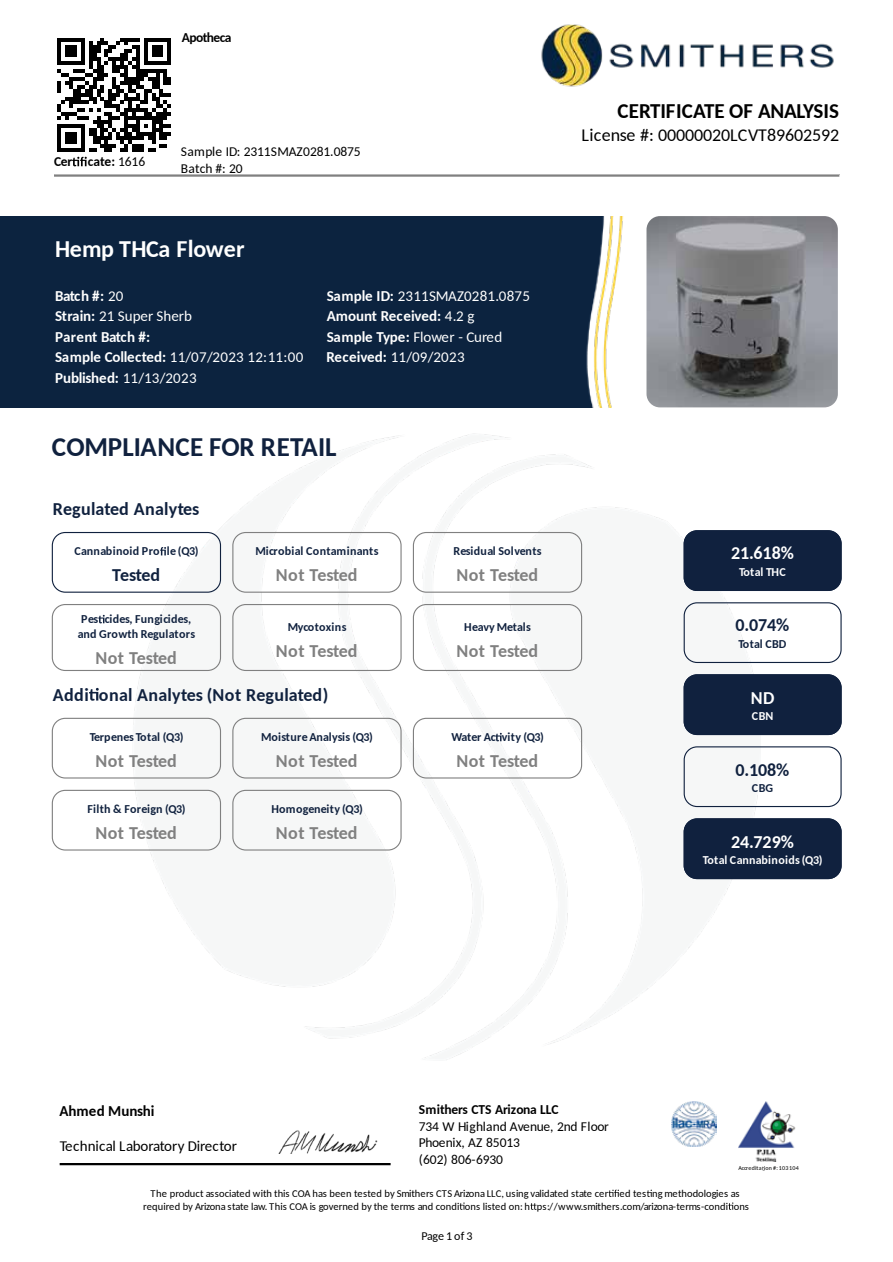
<style>
.page{position:relative;width:893px;height:1262px;background:#fff}
.page>*{position:absolute;margin:0;border:0;box-sizing:border-box;transform-origin:0 0}
.t1{font:700 27px "Carlito";letter-spacing:.005em;color:#10213e}
.t2{font:700 24px "Carlito";letter-spacing:-.01em;color:#fff}
.t3{font:700 21px "Carlito";letter-spacing:-.01em;color:#000}
.t4{font:700 18px "Carlito";letter-spacing:-.005em;color:#808080}
.t5{font:700 18px "Carlito";letter-spacing:.005em;color:#10213e}
.t6{font:18px "Carlito";letter-spacing:-.005em;color:#000}
.t7{font:700 18px "Carlito";letter-spacing:-.005em;color:#fff}
.t8{font:15px "Carlito";letter-spacing:.015em;color:#fff}
.t9{font:700 15px "Carlito";letter-spacing:-.01em;color:#fff}
.t10{font:15px "Carlito";color:#000}
.t11{font:15px "Carlito";letter-spacing:-.005em;color:#fff}
.t12{font:700 15px "Carlito";letter-spacing:-.01em;color:#000}
.t13{font:13.5px/16.5px "Carlito";letter-spacing:-.005em;color:#000}
.t14{font:700 13.5px "Carlito";letter-spacing:-.02em;color:#000}
.t15{font:700 13.5px "Carlito";letter-spacing:-.045em;color:#000}
.t16{font:700 12px/14.7px "Carlito";letter-spacing:.025em;color:#10213e}
.t17{font:700 12px "Carlito";letter-spacing:-.025em;color:#10213e}
.t18{font:700 12px "Carlito";letter-spacing:.025em;color:#fff}
.t19{font:700 12px "Carlito";color:#fff}
.t20{font:12px "Carlito";letter-spacing:-.005em;color:#000}
.t21{font:10.5px/12.8px "Carlito";letter-spacing:.005em;color:#000;text-align:center}
.t22{font:6px "Carlito";letter-spacing:.04em;color:#000}
.s1{font-weight:400}
.s2{font-weight:700}
</style>
<div class="page">
<img style="left:132px;top:433px;width:628px;height:625px">
<div style="left:0;top:216px;width:623px;height:191px;background:#0c233f"></div>
<svg style="left:232px;top:532px;width:169px;height:60px"></svg>
<svg style="left:413px;top:532px;width:169px;height:60px"></svg>
<svg style="left:232px;top:604px;width:169px;height:67px"></svg>
<svg style="left:413px;top:604px;width:169px;height:67px"></svg>
<svg style="left:52px;top:717px;width:169px;height:61px"></svg>
<svg style="left:232px;top:717px;width:169px;height:61px"></svg>
<svg style="left:52px;top:789px;width:169px;height:61px"></svg>
<svg style="left:232px;top:789px;width:169px;height:61px"></svg>
<div style="left:683px;top:530px;width:158px;height:61px;background:#10213e"></div>
<svg style="left:683px;top:602px;width:158px;height:61px"></svg>
<div style="left:683px;top:674px;width:158px;height:61px;background:#10213e"></div>
<svg style="left:683px;top:746px;width:158px;height:61px"></svg>
<div style="left:683px;top:818px;width:158px;height:61px;background:#10213e"></div>
<svg style="left:52px;top:532px;width:169px;height:60px"></svg>
<svg style="left:52px;top:604px;width:169px;height:67px"></svg>
<svg style="left:89px;top:688px;width:10px;height:12px"></svg>
<svg style="left:413px;top:717px;width:169px;height:61px"></svg>
<svg style="left:54px;top:174px;width:785px;height:3px;background:#9e9e9e"></svg>
<img style="left:541px;top:24px;width:293px;height:63px">
<svg style="left:60px;top:1163px;width:330px;height:2px"></svg>
<img style="left:671px;top:1101px;width:45px;height:45px">
<img style="left:738px;top:1101px;width:58px;height:60px">
<svg style="left:608px;top:1189px;width:11px;height:8px"></svg>
<svg style="left:646px;top:1189px;width:6px;height:8px"></svg>
<svg style="left:459px;top:1202px;width:5px;height:7px"></svg>
<svg style="left:530px;top:1203px;width:6px;height:6px"></svg>
<svg style="left:728px;top:1202px;width:5px;height:7px"></svg>
<img style="left:279px;top:1130px;width:99px;height:23px">
<img style="left:646px;top:216px;width:191px;height:191px">
<svg style="left:57px;top:38px;width:114px;height:128px"></svg>
<p class="t15" style="left:182px;top:28px;width:51px">Apotheca</p>
<p class="t14" style="left:54px;top:152px;width:93px">Cer cate: <span class="s1">1616</span></p>
<p class="t13" style="left:181px;top:143px;width:181px">Sample ID: 2311SMAZ0281.0875<br>Batch #: 20</p>
<h2 class="t2" style="left:55px;top:232px;width:191px">Hemp THCa Flower</h2>
<h3 class="t9" style="left:55px;top:285px;width:70px">Batch #: <span class="s1">20</span></h3>
<h3 class="t8" style="left:327px;top:285px;width:205px"><span class="s2">Sample ID:</span> 2311SMAZ0281.0875</h3>
<h3 class="t8" style="left:55px;top:306px;width:138px"><span class="s2">Strain:</span> 21 Super Sherb</h3>
<h3 class="t9" style="left:327px;top:306px;width:149px">Amount Received: <span class="s1">4.2 g</span></h3>
<h3 class="t9" style="left:55px;top:326px;width:97px">Parent Batch #:</h3>
<h3 class="t11" style="left:327px;top:326px;width:177px"><span class="s2">Sample Type:</span> Flower - Cured</h3>
<h3 class="t8" style="left:55px;top:347px;width:250px"><span class="s2">Sample Collected:</span> 11/07/2023 12:11:00</h3>
<h3 class="t8" style="left:326px;top:347px;width:139px"><span class="s2">Received:</span> 11/09/2023</h3>
<h3 class="t9" style="left:55px;top:367px;width:143px">Published: <span class="s1">11/13/2023</span></h3>
<h1 class="t1" style="left:52px;top:428px;width:286px">COMPLIANCE FOR RETAIL</h1>
<h3 class="t5" style="left:53px;top:496px;width:148px">Regulated Analytes</h3>
<p class="t16" style="left:74px;top:543px;width:126px">Cannabinoid Pro le (Q3)</p>
<h3 class="t5" style="left:112px;top:563px;width:49px">Tested</h3>
<p class="t16" style="left:78px;top:611px;width:119px">Pes cides, Fungicides, and Growth Regulators</p>
<h3 class="t4" style="left:95px;top:645px;width:83px">Not Tested</h3>
<p class="t16" style="left:255px;top:543px;width:124px">Microbial Contaminants</p>
<h3 class="t4" style="left:276px;top:563px;width:83px">Not Tested</h3>
<p class="t16" style="left:288px;top:619px;width:60px">Mycotoxins</p>
<h3 class="t4" style="left:276px;top:638px;width:83px">Not Tested</h3>
<h3 class="t5" style="left:53px;top:682px;width:277px">Addi onal Analytes (Not Regulated)</h3>
<p class="t17" style="left:90px;top:729px;width:95px">Terpenes Total (Q3)</p>
<h3 class="t4" style="left:95px;top:749px;width:83px">Not Tested</h3>
<p class="t16" style="left:261px;top:729px;width:113px">Moisture Analysis(Q3)</p>
<h3 class="t4" style="left:276px;top:749px;width:83px">Not Tested</h3>
<p class="t16" style="left:87px;top:801px;width:100px">Filth &amp; Foreign (Q3)</p>
<h3 class="t4" style="left:95px;top:821px;width:83px">Not Tested</h3>
<p class="t16" style="left:271px;top:801px;width:93px">Homogeneity (Q3)</p>
<h3 class="t4" style="left:276px;top:821px;width:83px">Not Tested</h3>
<p class="t16" style="left:453px;top:543px;width:89px">Residual Solvents</p>
<h3 class="t4" style="left:456px;top:563px;width:83px">Not Tested</h3>
<p class="t17" style="left:464px;top:618px;width:68px">Heavy Metals</p>
<h3 class="t4" style="left:456px;top:638px;width:83px">Not Tested</h3>
<p class="t17" style="left:451px;top:729px;width:94px">Water Ac vity (Q3)</p>
<h3 class="t4" style="left:456px;top:749px;width:83px">Not Tested</h3>
<h3 class="t3" style="left:617px;top:96px;width:223px">CERTIFICATE OF ANALYSIS</h3>
<h3 class="t6" style="left:581px;top:122px;width:259px">License #: 00000020LCVT89602592</h3>
<h3 class="t7" style="left:731px;top:541px;width:64px">21.618%</h3>
<p class="t19" style="left:739px;top:563px;width:48px">Total THC</p>
<h3 class="t5" style="left:735px;top:613px;width:55px">0.074%</h3>
<p class="t16" style="left:738px;top:636px;width:49px">Total CBD</p>
<h3 class="t7" style="left:750px;top:685px;width:25px">ND</h3>
<p class="t18" style="left:752px;top:707px;width:23px">CBN</p>
<h3 class="t5" style="left:735px;top:757px;width:55px">0.108%</h3>
<p class="t16" style="left:752px;top:780px;width:23px">CBG</p>
<h3 class="t7" style="left:731px;top:829px;width:64px">24.729%</h3>
<p class="t18" style="left:703px;top:851px;width:121px">Total Cannabinoids(Q3)</p>
<p class="t14" style="left:419px;top:1100px;width:141px">Smithers CTS Arizona LLC</p>
<p class="t13" style="left:418px;top:1117px;width:192px">734 W Highland Avenue, 2nd Floor<br>Phoenix, AZ 85013<br>(602) 806-6930</p>
<h3 class="t12" style="left:60px;top:1100px;width:96px">Ahmed Munshi</h3>
<h3 class="t10" style="left:60px;top:1135px;width:179px">Technical Laboratory Director</h3>
<p class="t22" style="left:738px;top:1164px;width:62px">Accredita on #:103104</p>
<p class="t21" style="left:143px;top:1186px;width:607px">The product associated with this COA has been tested by Smithers CTS Arizona LLC, using validated state cer ed tes ng methodologies as required by Arizona state law. This COA is governed by the terms and condi ons listed on: h ps://www.smithers.com/arizona-terms-condi ons</p>
<p class="t20" style="left:421px;top:1228px;width:53px">Page 1 of 3</p>
</div>
